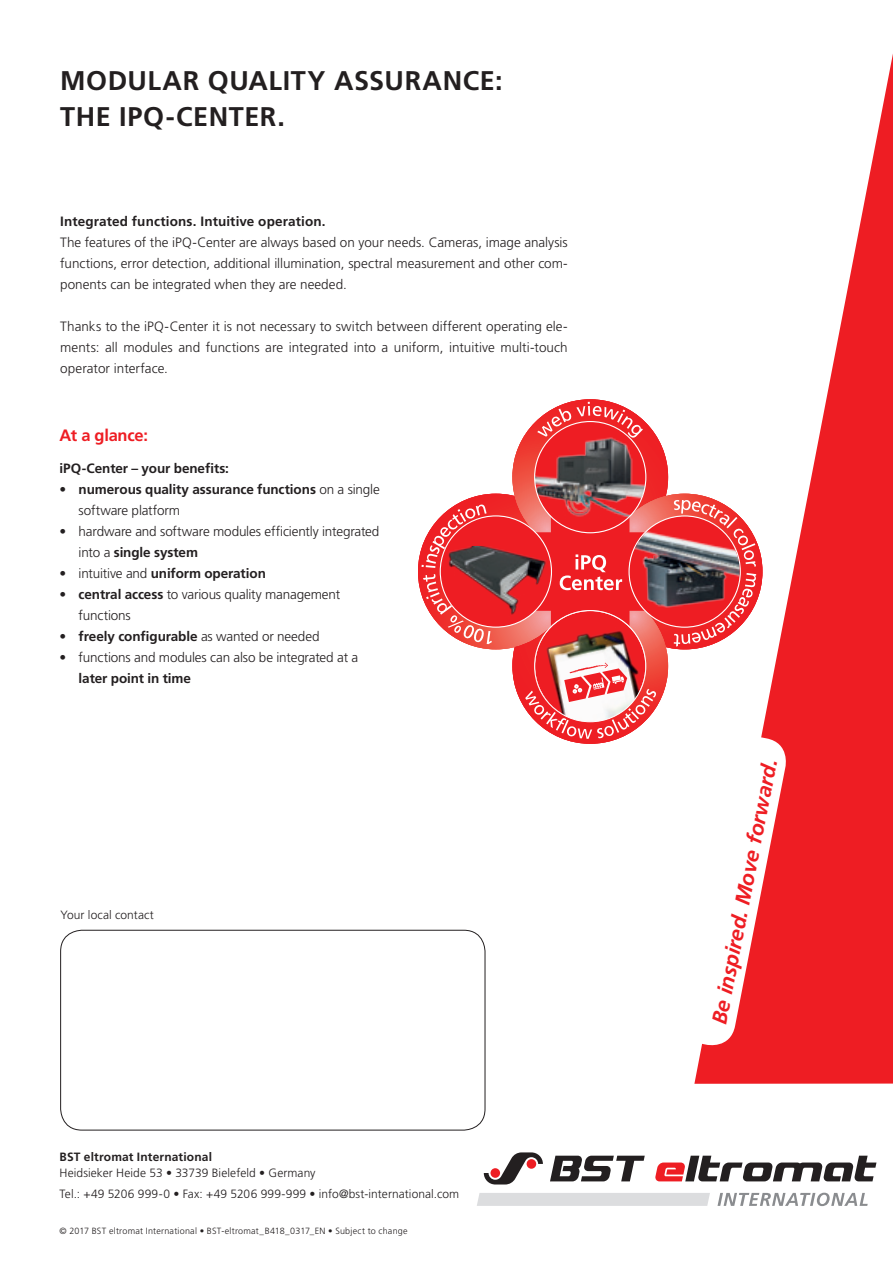
<style>
.page{position:relative;width:893px;height:1263px;background:#fff}
.page>*{position:absolute;margin:0;border:0;box-sizing:border-box;transform-origin:0 0}
.t1{font:700 27px/36.8px "Frutiger";letter-spacing:.02em;color:#231f20}
.t2{font:italic 700 21px "Frutiger";color:#ee1d23}
.t3{font:700 16.5px "Frutiger";letter-spacing:-.015em;color:#ee1d23}
.t4{font:300 13.5px/21px "Frutiger";letter-spacing:-.01em;color:#231f20}
.t5{font:700 13.5px/21px "Frutiger";letter-spacing:-.005em;color:#231f20}
.t6{font:300 12px/21px "Frutiger";letter-spacing:.005em;color:#231f20}
.t7{font:700 12px "Frutiger";letter-spacing:.015em;color:#231f20}
.t8{font:300 9px "Frutiger";letter-spacing:.025em;color:#231f20}
.s1{font-weight:300}
.s2{font-weight:700}
</style>
<div class="page">
<svg style="left:694px;top:54px;width:199px;height:1030px;fill:#ee1d23"></svg>
<div style="left:60px;top:930px;width:425px;height:200px;border:1px solid #231f20;border-radius:21px"></div>
<svg style="left:484px;top:1152px;width:392px;height:32px"></svg>
<svg style="left:717px;top:1193px;width:151px;height:13px"></svg>
<div style="left:477px;top:1193px;width:233px;height:13px;background:#dcdddf"></div>
<svg style="left:694px;top:385px;width:83px;height:14px"></svg>
<svg style="left:418px;top:399px;width:372px;height:650px"></svg>
<img style="left:442px;top:546px;width:109px;height:71px">
<img style="left:630px;top:527px;width:110px;height:100px">
<h1 class="t1" style="left:60px;top:62px;width:444px">MODULAR QUALITY ASSURANCE:<br>THE IPQ-CENTER.</h1>
<p class="t5" style="left:60px;top:211px;width:267px">Integrated functions. Intuitive operation.</p>
<p class="t4" style="left:60px;top:232px;width:509px;text-align:justify">The features of the iPQ-Center are always based on your needs. Cameras, image analysis functions, error detection, additional illumination, spectral measurement and other com&shy;ponents can be integrated when they are needed.</p>
<p class="t4" style="left:60px;top:316px;width:509px;text-align:justify">Thanks to the iPQ-Center it is not necessary to switch between different operating ele&shy;ments: all modules and functions are integrated into a uniform, intuitive multi-touch operator interface.</p>
<p class="t3" style="left:60px;top:426px;width:90px">At a glance:</p>
<p class="t5" style="left:60px;top:458px;width:171px">iPQ-Center – your benefits:</p>
<p class="t5" style="left:79px;top:479px;width:303px;text-indent:-19px"><span class="s1">•</span> numerous quality assurance functions <span class="s1">on a single software platform</span></p>
<p class="t4" style="left:79px;top:521px;width:302px;text-indent:-19px">• hardware and software modules efficiently integrated into a <span class="s2">single system</span></p>
<p class="t5" style="left:60px;top:563px;width:208px"><span class="s1">• intuitive and</span> uniform operation</p>
<p class="t4" style="left:79px;top:584px;width:263px;text-indent:-19px">• <span class="s2">central access</span> to various quality management functions</p>
<p class="t5" style="left:60px;top:626px;width:262px"><span class="s1">•</span> freely configurable <span class="s1">as wanted or needed</span></p>
<p class="t4" style="left:60px;top:647px;width:300px">• functions and modules can also be integrated at a</p>
<p class="t5" style="left:79px;top:668px;width:114px">later point in time</p>
<p class="t6" style="left:60px;top:904px;width:95px">Your local contact</p>
<p class="t7" style="left:60px;top:1149px;width:154px">BST eltromat International</p>
<p class="t6" style="left:60px;top:1162px;width:401px">Heidsieker Heide 53 • 33739 Bielefeld • Germany<br>Tel.: +49 5206 999-0 • Fax: +49 5206 999-999 • info@bst-international.com</p>
<p class="t8" style="left:60px;top:1226px;width:350px">© 2017 BST eltromat International • BST-eltromat_B418_0317_EN • Subject to change</p>
<h2 class="t2" style="left:707px;top:1021px;width:271px;rotate:-79deg">Be inspired. Move forward.</h2>
</div>
